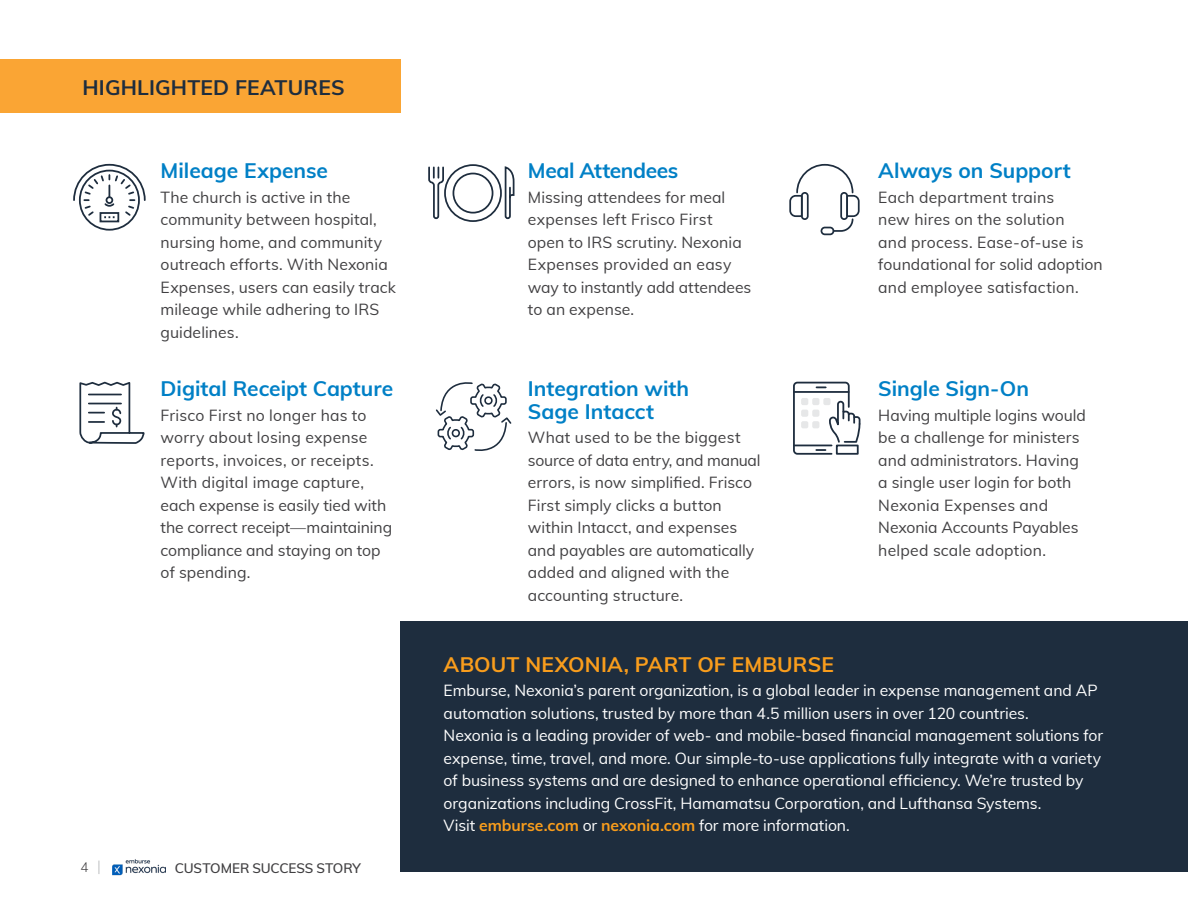
<style>
.page{position:relative;width:1188px;height:918px;background:#fff}
.page>*{position:absolute;margin:0;border:0;box-sizing:border-box;transform-origin:0 0}
.t1{font:700 21px/22.5px "Muli";color:#0080c6}
.t2{font:700 21px "Muli";letter-spacing:.01em;color:#f99d1c}
.t3{font:700 21px "Muli";letter-spacing:.01em;color:#1e2d3e}
.t4{font:700 21px "Muli";letter-spacing:-.02em;color:#0080c6}
.t5{font:15.75px/22.5px "Muli";letter-spacing:.005em;color:#414042}
.t6{font:15.75px/22.5px "Muli";letter-spacing:-.005em;color:#fff}
.t7{font:600 13.5px "Muli";letter-spacing:-.01em;color:#414042}
.t8{font:300 13.5px "Muli";color:#414042}
.s1{font-weight:700;color:#f99d1c}
</style>
<div class="page">
<div style="left:0;top:59px;width:400px;height:54px;background:#faa534"></div>
<div style="left:400px;top:621px;width:788px;height:251px;background:#1e2d3e"></div>
<div style="left:100px;top:212px;width:19px;height:10px;border:2px solid #1e2d3e"></div>
<svg style="left:73px;top:163px;width:73px;height:55px"></svg>
<svg style="left:79px;top:381px;width:66px;height:63px"></svg>
<svg style="left:793px;top:381px;width:68px;height:74px"></svg>
<div style="left:801px;top:398px;width:7px;height:7px;background:#e6e7e8;border-radius:2px"></div>
<div style="left:812px;top:398px;width:7px;height:7px;background:#e6e7e8;border-radius:2px"></div>
<div style="left:823px;top:398px;width:8px;height:7px;background:#e6e7e8;border-radius:2px"></div>
<div style="left:801px;top:410px;width:7px;height:7px;background:#e6e7e8;border-radius:2px"></div>
<div style="left:812px;top:410px;width:7px;height:7px;background:#e6e7e8;border-radius:2px"></div>
<div style="left:801px;top:421px;width:7px;height:7px;background:#e6e7e8;border-radius:2px"></div>
<div style="left:812px;top:421px;width:7px;height:7px;background:#e6e7e8;border-radius:2px"></div>
<svg style="left:789px;top:163px;width:71px;height:70px"></svg>
<div style="left:821px;top:227px;width:13px;height:8px;border:2px solid #1e2d3e;border-radius:3px"></div>
<svg style="left:435px;top:382px;width:77px;height:69px"></svg>
<svg style="left:428px;top:166px;width:17px;height:54px"></svg>
<svg style="left:504px;top:166px;width:11px;height:54px"></svg>
<div style="left:444px;top:164px;width:58px;height:58px;border:2px solid #1e2d3e;border-radius:50%"></div>
<div style="left:453px;top:173px;width:40px;height:41px;border:2px solid #1e2d3e;border-radius:50%"></div>
<svg style="left:99px;top:861px;width:1px;height:13px"></svg>
<img style="left:112px;top:859px;width:54px;height:17px">
<h1 class="t3" style="left:82px;top:72px;width:264px">HIGHLIGHTED FEATURES</h1>
<h1 class="t1" style="left:161px;top:158px;width:169px">Mileage Expense</h1>
<p class="t5" style="left:161px;top:185px;width:237px">The church is active in the community between hospital, nursing home, and community outreach efforts. With Nexonia<br>Expenses, users can easily track mileage while adhering to IRS guidelines.</p>
<h1 class="t1" style="left:161px;top:376px;width:234px">Digital Receipt Capture</h1>
<p class="t5" style="left:161px;top:403px;width:233px">Frisco First no longer has to worry about losing expense reports, invoices, or receipts.<br>With digital image capture, each expense is easily tied with the correct receipt—maintaining compliance and staying on top of spending.</p>
<p class="t8" style="left:80px;top:858px;width:10px">4</p>
<p class="t7" style="left:175px;top:858px;width:188px">CUSTOMER SUCCESS STORY</p>
<h1 class="t4" style="left:528px;top:155px;width:152px">Meal Attendees</h1>
<p class="t5" style="left:528px;top:185px;width:225px">Missing attendees for meal expenses left Frisco First open to IRS scrutiny. Nexonia<br>Expenses provided an easy way to instantly add attendees to an expense.</p>
<h1 class="t1" style="left:528px;top:376px;width:163px">Integration with<br>Sage Intacct</h1>
<p class="t5" style="left:528px;top:426px;width:234px">What used to be the biggest source of data entry, and manual errors, is now simplified. Frisco<br>First simply clicks a button within Intacct, and expenses and payables are automatically added and aligned with the accounting structure.</p>
<h1 class="t1" style="left:878px;top:158px;width:194px">Always on Support</h1>
<p class="t5" style="left:878px;top:185px;width:226px">Each department trains<br>new hires on the solution<br>and process. Ease-of-use is foundational for solid adoption and employee satisfaction.</p>
<h1 class="t1" style="left:878px;top:376px;width:152px">Single Sign-On</h1>
<p class="t5" style="left:878px;top:403px;width:209px">Having multiple logins would be a challenge for ministers and administrators. Having a single user login for both<br>Nexonia Expenses and<br>Nexonia Accounts Payables helped scale adoption.</p>
<h1 class="t2" style="left:444px;top:649px;width:392px">ABOUT NEXONIA, PART OF EMBURSE</h1>
<p class="t6" style="left:444px;top:679px;width:661px">Emburse, Nexonia’s parent organization, is a global leader in expense management and AP automation solutions, trusted by more than 4.5 million users in over 120 countries.<br>Nexonia is a leading provider of web- and mobile-based financial management solutions for expense, time, travel, and more. Our simple-to-use applications fully integrate with a variety of business systems and are designed to enhance operational efficiency. We’re trusted by organizations including CrossFit, Hamamatsu Corporation, and Lufthansa Systems.<br>Visit <span class="s1">emburse.com</span> or <span class="s1">nexonia.com</span> for more information.</p>
</div>
